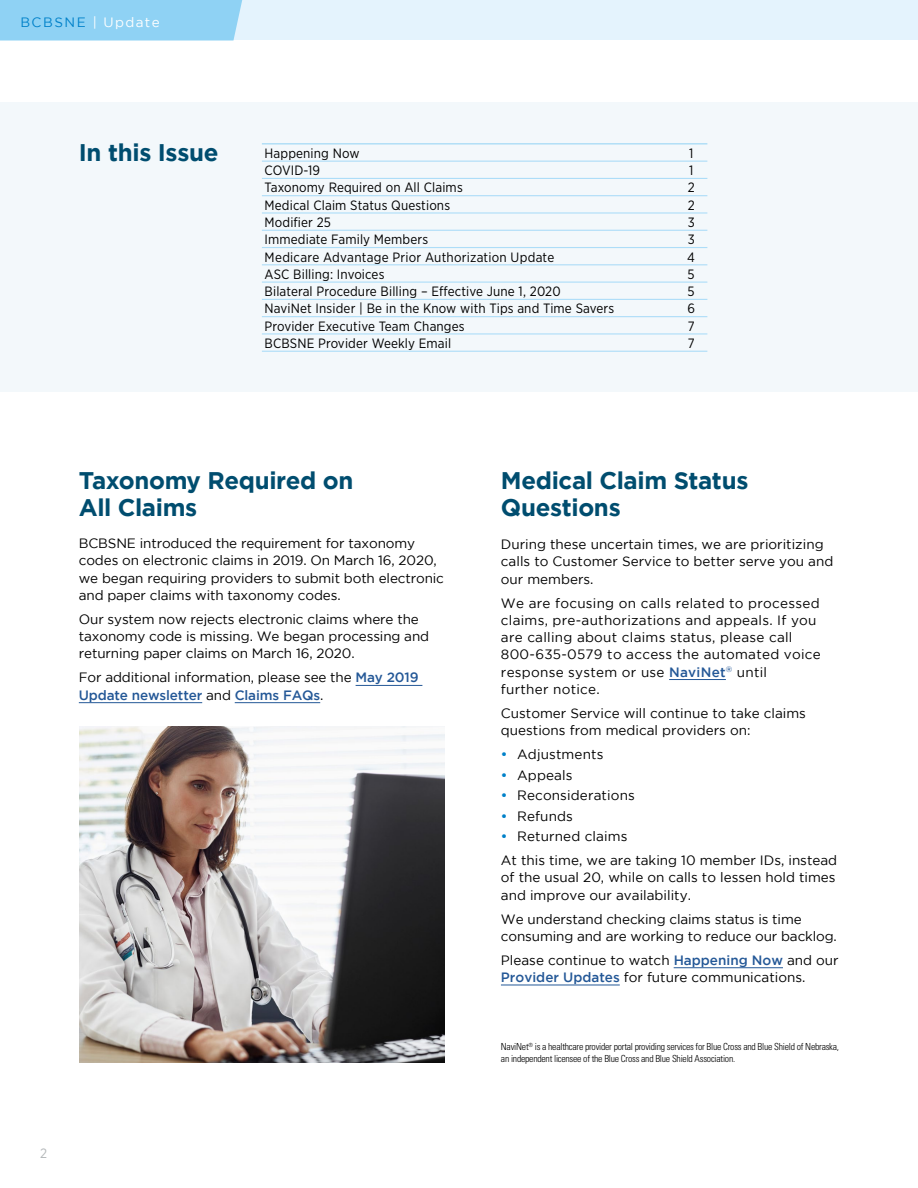
<style>
.page{position:relative;width:918px;height:1188px;background:#fff}
.page>*{position:absolute;margin:0;border:0;box-sizing:border-box;transform-origin:0 0}
.t1{font:700 24px/27px "Gotham";letter-spacing:-.015em;color:#004d6f}
.t2{font:13.5px/17.2px "Gotham";color:#000}
.t3{font:13.5px "Gotham Narrow";letter-spacing:.01em;color:#000}
.t4{font:13.5px/17.2px "Gotham";letter-spacing:.02em;color:#000}
.t5{font:13.5px "Gotham";letter-spacing:.105em;color:#fff}
.t6{font:13.5px "Gotham Narrow";color:#b4b8ba}
.t7{font:300 condensed 9.75px/11.7px "Univers LT Std";letter-spacing:-.025em;color:#000}
.s1{color:#0081c9}
.s2{font-weight:500;color:#245897}
.s3{font-weight:500;color:#0081c9}
</style>
<div class="page">
<div style="left:0;top:0;width:918px;height:40px;background:#e4f3fd"></div>
<div style="left:0;top:0;width:243px;height:40px;background:#8fd2f4"></div>
<hr style="left:356px;top:685px;width:66px;height:1px;background:#245897">
<hr style="left:79px;top:702px;width:123px;height:1px;background:#245897">
<hr style="left:235px;top:702px;width:85px;height:1px;background:#245897">
<img style="left:80px;top:726px;width:365px;height:337px">
<div style="left:0;top:102px;width:918px;height:290px;background:#f3f8fb"></div>
<hr style="left:669px;top:679px;width:57px;height:1px;background:#245897">
<hr style="left:674px;top:967px;width:109px;height:1px;background:#245897">
<hr style="left:501px;top:985px;width:119px;height:1px;background:#245897">
<hr style="left:262px;top:161px;width:413px;height:1px;background:#adddf8">
<hr style="left:675px;top:161px;width:32px;height:1px;background:#adddf8">
<hr style="left:262px;top:178px;width:413px;height:1px;background:#adddf8">
<hr style="left:675px;top:178px;width:32px;height:1px;background:#adddf8">
<hr style="left:262px;top:195px;width:413px;height:1px;background:#adddf8">
<hr style="left:675px;top:195px;width:32px;height:1px;background:#adddf8">
<hr style="left:262px;top:212px;width:413px;height:2px;background:#adddf8">
<hr style="left:675px;top:212px;width:32px;height:2px;background:#adddf8">
<hr style="left:262px;top:230px;width:413px;height:1px;background:#adddf8">
<hr style="left:675px;top:230px;width:32px;height:1px;background:#adddf8">
<hr style="left:262px;top:247px;width:413px;height:1px;background:#adddf8">
<hr style="left:675px;top:247px;width:32px;height:1px;background:#adddf8">
<hr style="left:262px;top:264px;width:413px;height:1px;background:#adddf8">
<hr style="left:675px;top:264px;width:32px;height:1px;background:#adddf8">
<hr style="left:262px;top:282px;width:413px;height:1px;background:#adddf8">
<hr style="left:675px;top:282px;width:32px;height:1px;background:#adddf8">
<hr style="left:262px;top:299px;width:413px;height:1px;background:#adddf8">
<hr style="left:675px;top:299px;width:32px;height:1px;background:#adddf8">
<hr style="left:262px;top:316px;width:413px;height:1px;background:#adddf8">
<hr style="left:675px;top:316px;width:32px;height:1px;background:#adddf8">
<hr style="left:262px;top:333px;width:413px;height:2px;background:#adddf8">
<hr style="left:675px;top:333px;width:32px;height:2px;background:#adddf8">
<hr style="left:262px;top:351px;width:413px;height:1px;background:#adddf8">
<hr style="left:675px;top:351px;width:32px;height:1px;background:#adddf8">
<hr style="left:262px;top:143px;width:413px;height:1px;background:#8fd2f4">
<hr style="left:675px;top:143px;width:32px;height:1px;background:#8fd2f4">
<p class="t5" style="left:20px;top:15px;width:141px"><span class="s1">BCBSNE</span> | Update</p>
<h1 class="t1" style="left:79px;top:138px;width:141px">In this Issue</h1>
<p class="t3" style="left:265px;top:145px;width:96px">Happening Now</p>
<p class="t3" style="left:689px;top:145px;width:6px">1</p>
<p class="t3" style="left:265px;top:162px;width:57px">COVID-19</p>
<p class="t3" style="left:689px;top:162px;width:6px">1</p>
<p class="t3" style="left:265px;top:179px;width:200px">Taxonomy Required on All Claims</p>
<p class="t3" style="left:688px;top:179px;width:9px">2</p>
<p class="t3" style="left:265px;top:197px;width:187px">Medical Claim Status Questions</p>
<p class="t3" style="left:688px;top:197px;width:9px">2</p>
<p class="t3" style="left:265px;top:214px;width:68px">Modifier 25</p>
<p class="t3" style="left:688px;top:214px;width:9px">3</p>
<p class="t3" style="left:265px;top:231px;width:165px">Immediate Family Members</p>
<p class="t3" style="left:688px;top:231px;width:9px">3</p>
<p class="t3" style="left:265px;top:248px;width:291px">Medicare Advantage Prior Authorization Update</p>
<p class="t3" style="left:687px;top:248px;width:9px">4</p>
<p class="t3" style="left:265px;top:266px;width:121px">ASC Billing: Invoices</p>
<p class="t3" style="left:688px;top:266px;width:9px">5</p>
<p class="t3" style="left:265px;top:283px;width:298px">Bilateral Procedure Billing – Effective June 1, 2020</p>
<p class="t3" style="left:688px;top:283px;width:9px">5</p>
<p class="t3" style="left:265px;top:300px;width:351px">NaviNet Insider | Be in the Know with Tips and Time Savers</p>
<p class="t3" style="left:687px;top:300px;width:9px">6</p>
<p class="t3" style="left:265px;top:318px;width:202px">Provider Executive Team Changes</p>
<p class="t3" style="left:688px;top:318px;width:8px">7</p>
<p class="t3" style="left:265px;top:335px;width:188px">BCBSNE Provider Weekly Email</p>
<p class="t3" style="left:688px;top:335px;width:8px">7</p>
<h1 class="t1" style="left:79px;top:466px;width:276px">Taxonomy Required on<br>All Claims</h1>
<h1 class="t1" style="left:501px;top:466px;width:249px">Medical Claim Status<br>Questions</h1>
<p class="t2" style="left:501px;top:535px;width:334px">During these uncertain times, we are prioritizing calls to Customer Service to better serve you and our members.</p>
<p class="t4" style="left:501px;top:594px;width:321px">We are focusing on calls related to processed claims, pre-authorizations and appeals. If you are calling about claims status, please call 800-635-0579 to access the automated voice response system or use <span class="s2">NaviNet</span><sup>®</sup> until<br>further notice.</p>
<p class="t2" style="left:501px;top:704px;width:307px">Customer Service will continue to take claims questions from medical providers on:</p>
<p class="t2" style="left:501px;top:745px;width:104px"><span class="s3">•</span> Adjustments</p>
<p class="t2" style="left:501px;top:766px;width:73px"><span class="s3">•</span> Appeals</p>
<p class="t2" style="left:501px;top:786px;width:136px"><span class="s3">•</span> Reconsiderations</p>
<p class="t2" style="left:501px;top:807px;width:74px"><span class="s3">•</span> Refunds</p>
<p class="t2" style="left:501px;top:824px;width:338px;line-height:24px"><span class="s3">•</span> Returned claims<br>At this time, we are taking 10 member IDs, instead</p>
<p class="t2" style="left:501px;top:869px;width:336px">of the usual 20, while on calls to lessen hold times and improve our availability.</p>
<p class="t2" style="left:501px;top:910px;width:337px">We understand checking claims status is time consuming and are working to reduce our backlog.</p>
<p class="t2" style="left:501px;top:951px;width:339px">Please continue to watch <span class="s2">Happening Now</span> and our<br><span class="s2">Provider Updates</span> for future communications.</p>
<p class="t2" style="left:79px;top:535px;width:367px">BCBSNE introduced the requirement for taxonomy codes on electronic claims in 2019. On March 16, 2020, we began requiring providers to submit both electronic and paper claims with taxonomy codes.</p>
<p class="t2" style="left:79px;top:610px;width:352px">Our system now rejects electronic claims where the taxonomy code is missing. We began processing and returning paper claims on March 16, 2020.</p>
<p class="t2" style="left:79px;top:669px;width:341px">For additional information, please see the <span class="s2">May 2019<br>Update newsletter</span> and <span class="s2">Claims FAQs</span>.</p>
<p class="t6" style="left:40px;top:1145px;width:9px">2</p>
<p class="t7" style="left:501px;top:1041px;width:340px">NaviNet<sup>®</sup> is a healthcare provider portal providing services for Blue Cross and Blue Shield of Nebraska, an independent licensee of the Blue Cross and Blue Shield Association.</p>
</div>
